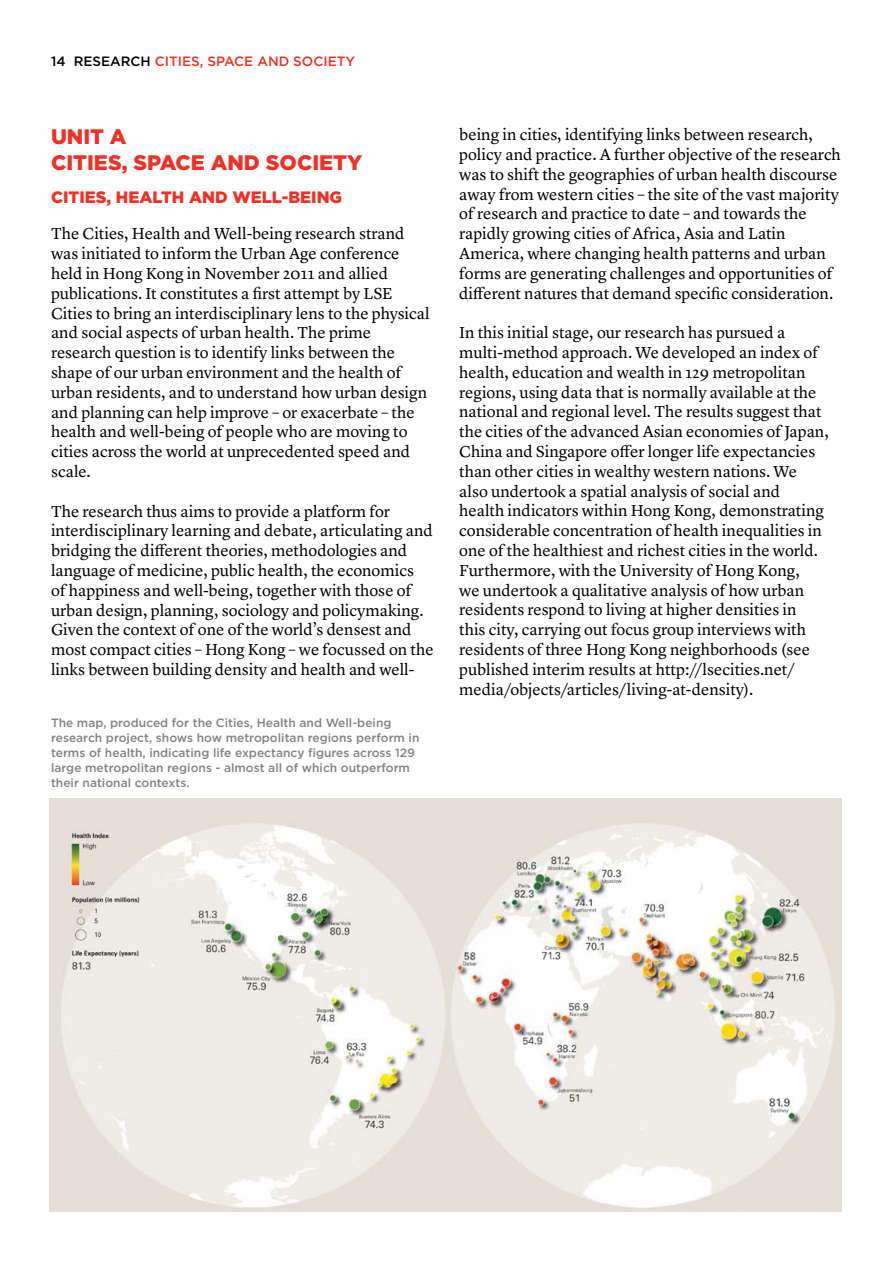
<style>
.page{position:relative;width:893px;height:1263px;background:#fff}
.page>*{position:absolute;margin:0;border:0;box-sizing:border-box;transform-origin:0 0}
.t1{font:900 21px/25.2px "Gotham";color:#ee3124}
.t2{font:16.5px/19.8px "Lyon Text";color:#000}
.t3{font:900 16.5px "Gotham";color:#ee3124}
.t4{font:500 13.5px "Gotham";color:#ee3124}
.t5{font:500 12px/15px "Gotham";color:#808285}
.s1{color:#000}
</style>
<div class="page">
<img style="left:50px;top:799px;width:792px;height:413px">
<p class="t4" style="left:51px;top:52px;width:306px"><span class="s1">14 RESEARCH</span> CITIES, SPACE AND SOCIETY</p>
<p class="t1" style="left:51px;top:124px;width:313px">UNIT A<br>CITIES, SPACE AND SOCIETY</p>
<p class="t3" style="left:51px;top:186px;width:293px">CITIES, HEALTH AND WELL-BEING</p>
<p class="t2" style="left:51px;top:223px;width:380px">The Cities, Health and Well-being research strand was initiated to inform the Urban Age conference held in Hong Kong in November 2011 and allied publications. It constitutes a first attempt by LSE Cities to bring an interdisciplinary lens to the physical and social aspects of urban health. The prime research question is to identify links between the shape of our urban environment and the health of urban residents, and to understand how urban design and planning can help improve – or exacerbate – the health and well-being of people who are moving to cities across the world at unprecedented speed and scale.</p>
<p class="t2" style="left:51px;top:500px;width:384px">The research thus aims to provide a platform for interdisciplinary learning and debate, articulating and bridging the different theories, methodologies and language of medicine, public health, the economics<br>of happiness and well-being, together with those of urban design, planning, sociology and policymaking.<br>Given the context of one of the world’s densest and most compact cities – Hong Kong – we focussed on the links between building density and health and well-</p>
<p class="t5" style="left:51px;top:715px;width:370px">The map, produced for the Cities, Health and Well-being research project, shows how metropolitan regions perform in terms of health, indicating life expectancy figures across 129 large metropolitan regions - almost all of which outperform their national contexts.</p>
<p class="t2" style="left:459px;top:123px;width:383px">being in cities, identifying links between research, policy and practice. A further objective of the research was to shift the geographies of urban health discourse away from western cities – the site of the vast majority of research and practice to date – and towards the rapidly growing cities of Africa, Asia and Latin America, where changing health patterns and urban forms are generating challenges and opportunities of different natures that demand specific consideration.</p>
<p class="t2" style="left:459px;top:321px;width:371px">In this initial stage, our research has pursued a multi-method approach. We developed an index of health, education and wealth in 129 metropolitan regions, using data that is normally available at the national and regional level. The results suggest that the cities of the advanced Asian economies of Japan, China and Singapore offer longer life expectancies than other cities in wealthy western nations. We also undertook a spatial analysis of social and health indicators within Hong Kong, demonstrating considerable concentration of health inequalities in one of the healthiest and richest cities in the world.<br>Furthermore, with the University of Hong Kong,<br>we undertook a qualitative analysis of how urban residents respond to living at higher densities in<br>this city, carrying out focus group interviews with residents of three Hong Kong neighborhoods (see published interim results at http://lsecities.net/ media/objects/articles/living-at-density).</p>
</div>
